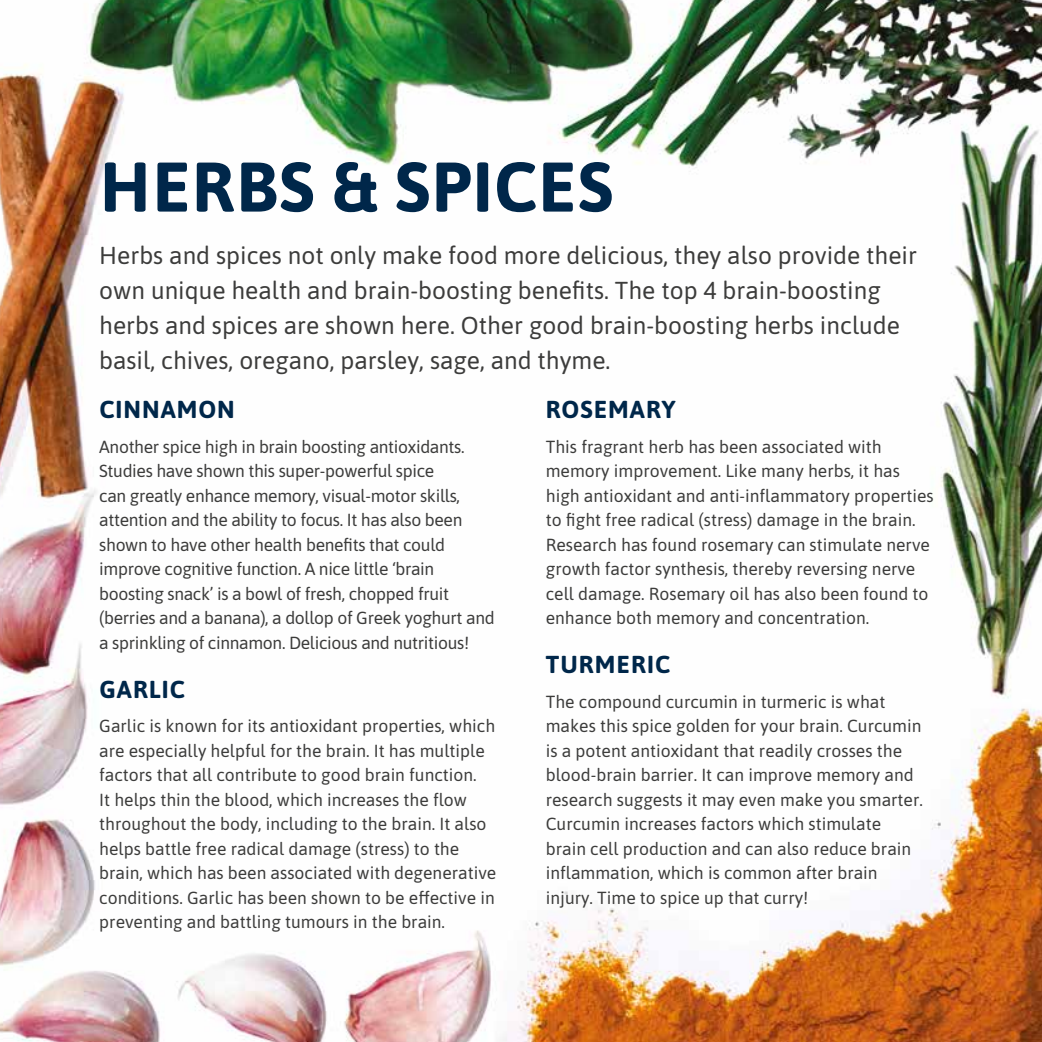
<style>
.page{position:relative;width:1042px;height:1042px;background:#fff}
.page>*{position:absolute;margin:0;border:0;box-sizing:border-box;transform-origin:0 0}
.t1{font:700 70px "Asap";letter-spacing:.02em;color:#00274a}
.t2{font:24.5px/35px "Asap";color:#3c3c3b}
.t3{font:700 24.5px "Asap";letter-spacing:.04em;color:#00274a}
.t4{font:17.5px/24.5px "Asap";color:#3c3c3b}
.t5{font:17.5px/24.5px "Asap";letter-spacing:-.02em;color:#3c3c3b}
</style>
<div class="page">
<img style="left:0;top:0;width:1042px;height:1042px">
<h1 class="t1" style="left:100px;top:137px;width:515px">HERBS &amp; SPICES</h1>
<p class="t2" style="left:99px;top:237px;width:819px">Herbs and spices not only make food more delicious, they also provide their own unique health and brain-boosting benefits. The top 4 brain-boosting herbs and spices are shown here. Other good brain-boosting herbs include basil, chives, oregano, parsley, sage, and thyme.</p>
<h2 class="t3" style="left:99px;top:392px;width:137px">CINNAMON</h2>
<p class="t5" style="left:99px;top:433px;width:397px">Another spice high in brain boosting antioxidants.<br>Studies have shown this super-powerful spice<br>can greatly enhance memory, visual-motor skills, attention and the ability to focus. It has also been shown to have other health benefits that could improve cognitive function. A nice little ‘brain boosting snack’ is a bowl of fresh, chopped fruit (berries and a banana), a dollop of Greek yoghurt and a sprinkling of cinnamon. Delicious and nutritious!</p>
<h2 class="t3" style="left:99px;top:672px;width:87px">GARLIC</h2>
<p class="t4" style="left:99px;top:713px;width:398px">Garlic is known for its antioxidant properties, which are especially helpful for the brain. It has multiple factors that all contribute to good brain function.<br>It helps thin the blood, which increases the flow throughout the body, including to the brain. It also helps battle free radical damage (stress) to the brain, which has been associated with degenerative conditions. Garlic has been shown to be effective in preventing and battling tumours in the brain.</p>
<h2 class="t3" style="left:546px;top:392px;width:131px">ROSEMARY</h2>
<p class="t4" style="left:546px;top:433px;width:389px">This fragrant herb has been associated with memory improvement. Like many herbs, it has high antioxidant and anti-inflammatory properties to fight free radical (stress) damage in the brain.<br>Research has found rosemary can stimulate nerve growth factor synthesis, thereby reversing nerve cell damage. Rosemary oil has also been found to enhance both memory and concentration.</p>
<h2 class="t3" style="left:546px;top:647px;width:126px">TURMERIC</h2>
<p class="t4" style="left:546px;top:688px;width:379px">The compound curcumin in turmeric is what makes this spice golden for your brain. Curcumin is a potent antioxidant that readily crosses the blood-brain barrier. It can improve memory and research suggests it may even make you smarter.<br>Curcumin increases factors which stimulate brain cell production and can also reduce brain inflammation, which is common after brain injury. Time to spice up that curry!</p>
</div>
